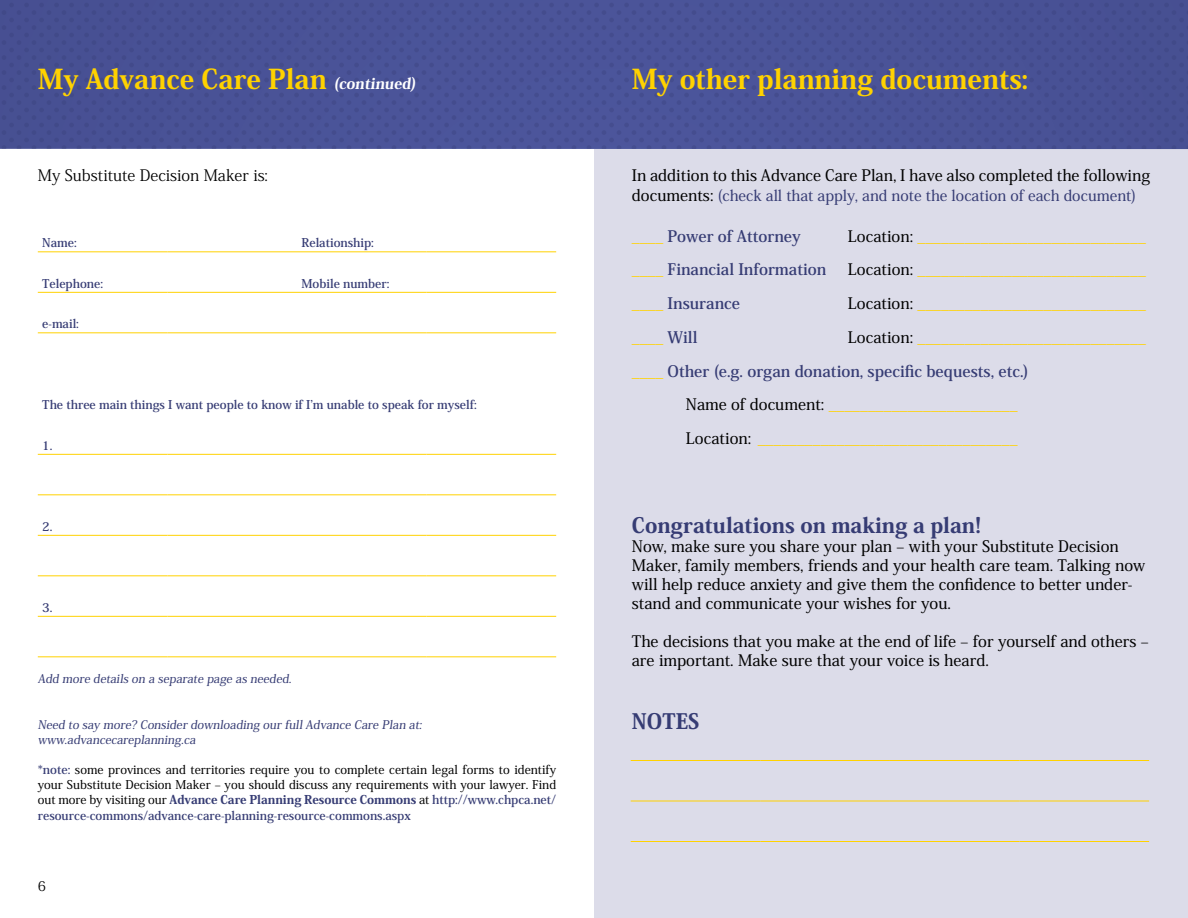
<style>
.page{position:relative;width:1188px;height:918px;background:#fff}
.page>*{position:absolute;margin:0;border:0;box-sizing:border-box;transform-origin:0 0}
.Body_Copy{font:800 27px "Koz Min Pro";color:#ffd200}
.t1{font:800 21px "Koz Min Pro";color:#363c74}
.Body_Copy-2{font:500 15.75px/18.9px "Koz Min Pro";color:#000}
.Body_Copy-3{font:500 15.75px "Koz Min Pro";color:#ffd200}
.Body_Copy-4{font:700 15.75px "Koz Min Pro";color:#363c74}
.t2{font:15.75px "Koz Min Pro";color:#000}
.Body_Copy-5{font:500 15px "Koz Min Pro";color:#363c74}
.t3{font:13.5px "Koz Min Pro";color:#000}
.Body_Copy-6{font:500 12px/15.1px "Koz Min Pro";color:#000;text-align:justify}
.Body_Copy-7{font:700 12px "Koz Min Pro";color:#363c74}
.Body_Copy-8{font:500 11.85px/15.1px "Koz Min Pro";color:#363c74}
.s1{font-size:15px;color:#fff}
.s2{font-weight:700;color:#363c74}
.s3{font-weight:800;color:#363c74}
.s4{font-size:15.75px;color:#000}
.s5{font-weight:500;color:#ffd200}
.s6{color:#000}
</style>
<div class="page">
<div style="left:595px;top:0;width:593px;height:918px;background:#dcdce9"></div>
<hr style="left:38px;top:252px;width:129px;height:1px;background:#ffd200">
<hr style="left:167px;top:252px;width:130px;height:1px;background:#ffd200">
<hr style="left:297px;top:252px;width:130px;height:1px;background:#ffd200">
<hr style="left:427px;top:252px;width:129px;height:1px;background:#ffd200">
<hr style="left:38px;top:292px;width:129px;height:1px;background:#ffd200">
<hr style="left:167px;top:292px;width:130px;height:1px;background:#ffd200">
<hr style="left:297px;top:292px;width:130px;height:1px;background:#ffd200">
<hr style="left:427px;top:292px;width:129px;height:1px;background:#ffd200">
<hr style="left:38px;top:333px;width:129px;height:1px;background:#ffd200">
<hr style="left:167px;top:333px;width:130px;height:1px;background:#ffd200">
<hr style="left:297px;top:333px;width:130px;height:1px;background:#ffd200">
<hr style="left:427px;top:333px;width:129px;height:1px;background:#ffd200">
<hr style="left:38px;top:616px;width:129px;height:1px;background:#ffd200">
<hr style="left:167px;top:616px;width:130px;height:1px;background:#ffd200">
<hr style="left:297px;top:616px;width:130px;height:1px;background:#ffd200">
<hr style="left:427px;top:616px;width:129px;height:1px;background:#ffd200">
<hr style="left:38px;top:657px;width:129px;height:1px;background:#ffd200">
<hr style="left:167px;top:657px;width:130px;height:1px;background:#ffd200">
<hr style="left:297px;top:657px;width:130px;height:1px;background:#ffd200">
<hr style="left:427px;top:657px;width:129px;height:1px;background:#ffd200">
<hr style="left:38px;top:454px;width:129px;height:1px;background:#ffd200">
<hr style="left:167px;top:454px;width:130px;height:1px;background:#ffd200">
<hr style="left:297px;top:454px;width:130px;height:1px;background:#ffd200">
<hr style="left:427px;top:454px;width:129px;height:1px;background:#ffd200">
<hr style="left:38px;top:495px;width:129px;height:1px;background:#ffd200">
<hr style="left:167px;top:495px;width:130px;height:1px;background:#ffd200">
<hr style="left:297px;top:495px;width:130px;height:1px;background:#ffd200">
<hr style="left:427px;top:495px;width:129px;height:1px;background:#ffd200">
<hr style="left:38px;top:535px;width:129px;height:1px;background:#ffd200">
<hr style="left:167px;top:535px;width:130px;height:1px;background:#ffd200">
<hr style="left:297px;top:535px;width:130px;height:1px;background:#ffd200">
<hr style="left:427px;top:535px;width:129px;height:1px;background:#ffd200">
<hr style="left:38px;top:576px;width:129px;height:1px;background:#ffd200">
<hr style="left:167px;top:576px;width:130px;height:1px;background:#ffd200">
<hr style="left:297px;top:576px;width:130px;height:1px;background:#ffd200">
<hr style="left:427px;top:576px;width:129px;height:1px;background:#ffd200">
<div style="left:0;top:0;width:848px;height:88px;background:#4a5397"></div>
<div style="left:0;top:88px;width:847px;height:60px;background:#4a5399"></div>
<div style="left:847px;top:0;width:341px;height:88px;background:#485195"></div>
<div style="left:847px;top:88px;width:341px;height:60px;background:#485195"></div>
<hr style="left:631px;top:760px;width:129px;height:1px;background:#ffd200">
<hr style="left:760px;top:760px;width:130px;height:1px;background:#ffd200">
<hr style="left:890px;top:760px;width:130px;height:1px;background:#ffd200">
<hr style="left:1020px;top:760px;width:129px;height:1px;background:#ffd200">
<hr style="left:631px;top:801px;width:129px;height:1px;background:#ffd200">
<hr style="left:760px;top:801px;width:130px;height:1px;background:#ffd200">
<hr style="left:890px;top:801px;width:130px;height:1px;background:#ffd200">
<hr style="left:1020px;top:801px;width:129px;height:1px;background:#ffd200">
<hr style="left:631px;top:841px;width:129px;height:1px;background:#ffd200">
<hr style="left:760px;top:841px;width:130px;height:1px;background:#ffd200">
<hr style="left:890px;top:841px;width:130px;height:1px;background:#ffd200">
<hr style="left:1020px;top:841px;width:129px;height:1px;background:#ffd200">
<p class="Body_Copy" style="left:38px;top:59px;width:380px">My Advance Care Plan <span class="s1">(continued)</span></p>
<p class="t2" style="left:38px;top:164px;width:232px">My Substitute Decision Maker is:</p>
<p class="Body_Copy-7" style="left:42px;top:234px;width:36px">Name:</p>
<p class="Body_Copy-7" style="left:302px;top:234px;width:74px">Relationship:</p>
<p class="Body_Copy-7" style="left:42px;top:275px;width:62px">Telephone:</p>
<p class="Body_Copy-7" style="left:302px;top:275px;width:89px">Mobile number:</p>
<p class="Body_Copy-7" style="left:42px;top:315px;width:38px">e-mail:</p>
<p class="Body_Copy-7" style="left:42px;top:396px;width:436px">The three main things I want people to know if I’m unable to speak for myself:</p>
<p class="Body_Copy-7" style="left:42px;top:437px;width:12px">1.</p>
<p class="Body_Copy-7" style="left:42px;top:518px;width:12px">2.</p>
<p class="Body_Copy-7" style="left:42px;top:599px;width:12px">3.</p>
<p class="Body_Copy-8" style="left:38px;top:671px;width:257px">Add more details on a separate page as needed.</p>
<p class="Body_Copy-8" style="left:38px;top:716px;width:388px">Need to say more? Consider downloading our full Advance Care Plan at: www.advancecareplanning.ca</p>
<p class="Body_Copy-6" style="left:38px;top:762px;width:520px"><span class="s2">*note:</span> some provinces and territories require you to complete certain legal forms to identify your Substitute Decision Maker – you should discuss any requirements with your lawyer. Find out more by visiting our <span class="s3">Advance Care Planning Resource Commons</span> at <span class="s2">http://www.chpca.net/ resource-commons/advance-care-planning-resource-commons.aspx</span></p>
<p class="t3" style="left:38px;top:876px;width:10px">6</p>
<p class="Body_Copy" style="left:632px;top:59px;width:398px">My other planning documents:</p>
<p class="Body_Copy-2" style="left:632px;top:165px;width:520px">In addition to this Advance Care Plan, I have also completed the following</p>
<p class="Body_Copy-5" style="left:632px;top:185px;width:506px"><span class="s4">documents:</span> (check all that apply, and note the location of each document)</p>
<p class="Body_Copy-4" style="left:632px;top:224px;width:170px"><span class="s5">____</span> Power of Attorney</p>
<p class="Body_Copy-3" style="left:848px;top:225px;width:300px"><span class="s6">Location:</span> _____________________________</p>
<p class="Body_Copy-4" style="left:632px;top:258px;width:196px"><span class="s5">____</span> Financial Information</p>
<p class="Body_Copy-3" style="left:848px;top:258px;width:300px"><span class="s6">Location:</span> _____________________________</p>
<p class="Body_Copy-4" style="left:632px;top:292px;width:110px"><span class="s5">____</span> Insurance</p>
<p class="Body_Copy-3" style="left:848px;top:292px;width:300px"><span class="s6">Location:</span> _____________________________</p>
<p class="Body_Copy-3" style="left:632px;top:326px;width:67px">____ <span class="s2">Will</span></p>
<p class="Body_Copy-3" style="left:848px;top:326px;width:300px"><span class="s6">Location:</span> _____________________________</p>
<p class="Body_Copy-4" style="left:632px;top:359px;width:398px"><span class="s5">____</span> Other (e.g. organ donation, specific bequests, etc.)</p>
<p class="Body_Copy-3" style="left:686px;top:393px;width:333px"><span class="s6">Name of document:</span> ________________________</p>
<p class="Body_Copy-3" style="left:686px;top:427px;width:333px"><span class="s6">Location:</span> _________________________________</p>
<p class="t1" style="left:632px;top:510px;width:351px">Congratulations on making a plan!</p>
<p class="Body_Copy-2" style="left:632px;top:536px;width:515px">Now, make sure you share your plan – with your Substitute Decision Maker, family members, friends and your health care team. Talking now will help reduce anxiety and give them the confidence to better under&shy;stand and communicate your wishes for you.</p>
<p class="Body_Copy-2" style="left:632px;top:631px;width:518px">The decisions that you make at the end of life – for yourself and others – are important. Make sure that your voice is heard.</p>
<p class="t1" style="left:632px;top:705px;width:69px">NOTES</p>
</div>
